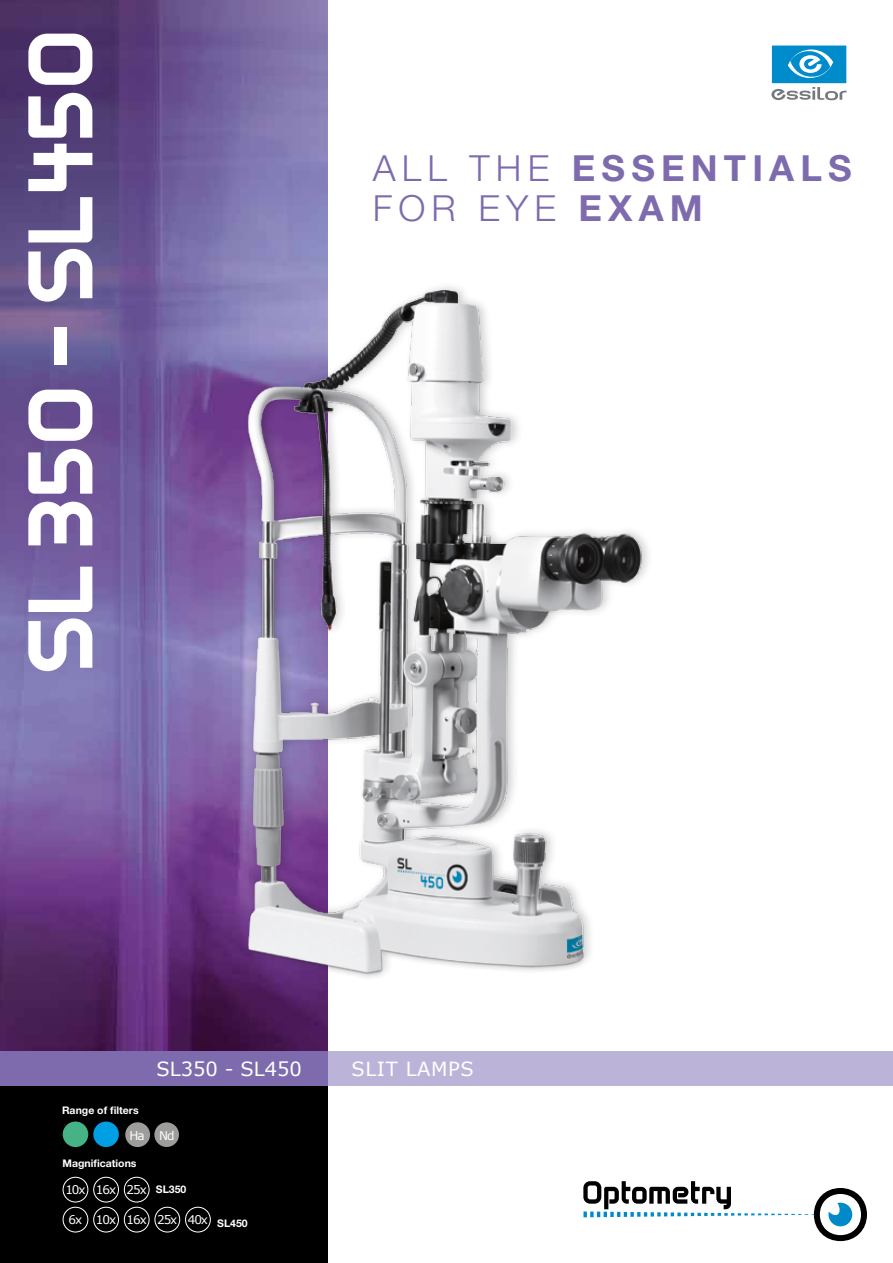
<style>
.page{position:relative;width:893px;height:1263px;background:#fff}
.page>*{position:absolute;margin:0;border:0;box-sizing:border-box;transform-origin:0 0}
.t1{font:800 80.1px "Gia";letter-spacing:-.05em;color:#fff}
.t2{font:700 36px/40.5px "Helvetica Neue LT Pro";letter-spacing:.17em;color:#7d6bae}
.t3{font:19.5px "Verdana";color:#fff}
.t4{font:19.5px "Verdana";letter-spacing:.03em;color:#fff}
.t5{font:12px "Verdana";letter-spacing:-.09em;color:#fff}
.t6{font:700 10.5px "Helvetica Neue LT Pro";color:#fff}
.s1{font-weight:300}
</style>
<div class="page">
<div style="left:0;top:1081px;width:327px;height:182px;background:#000"></div>
<img style="left:0;top:0;width:327px;height:1051px">
<svg style="left:771px;top:45px;width:76px;height:56px"></svg>
<svg style="left:771px;top:87px;width:75px;height:13px"></svg>
<div style="left:772px;top:46px;width:74px;height:37px;background:#008bcb"></div>
<svg style="left:788px;top:49px;width:45px;height:29px"></svg>
<div style="left:326px;top:1051px;width:567px;height:34px;background:#bcb3d9"></div>
<div style="left:0;top:1051px;width:327px;height:34px;background:#7d6bae"></div>
<svg style="left:817px;top:1191px;width:47px;height:47px"></svg>
<div style="left:814px;top:1188px;width:53px;height:53px;border:6px solid #000;border-radius:50%"></div>
<svg style="left:583px;top:1181px;width:269px;height:45px"></svg>
<img style="left:160px;top:278px;width:636px;height:813px">
<div style="left:125px;top:1122px;width:25px;height:25px;background:#9d9d9c;border-radius:50%"></div>
<div style="left:63px;top:1121px;width:25px;height:26px;background:#45b385;border-radius:50%"></div>
<div style="left:93px;top:1121px;width:26px;height:26px;background:#009fe3;border-radius:50%"></div>
<div style="left:154px;top:1122px;width:25px;height:25px;background:#9d9d9c;border-radius:50%"></div>
<div style="left:63px;top:1177px;width:25px;height:25px;border:1px solid #fff;border-radius:50%"></div>
<div style="left:93px;top:1177px;width:26px;height:25px;border:1px solid #fff;border-radius:50%"></div>
<div style="left:124px;top:1177px;width:25px;height:25px;border:1px solid #fff;border-radius:50%"></div>
<div style="left:63px;top:1207px;width:25px;height:25px;border:1px solid #fff;border-radius:50%"></div>
<div style="left:93px;top:1207px;width:26px;height:25px;border:1px solid #fff;border-radius:50%"></div>
<div style="left:124px;top:1207px;width:25px;height:25px;border:1px solid #fff;border-radius:50%"></div>
<div style="left:155px;top:1207px;width:25px;height:25px;border:1px solid #fff;border-radius:50%"></div>
<div style="left:185px;top:1207px;width:26px;height:25px;border:1px solid #fff;border-radius:50%"></div>
<h1 class="t1" style="left:12px;top:677px;width:651px;rotate:-90deg">SL 350 - SL450</h1>
<h2 class="t2" style="left:373px;top:147px;width:480px"><span class="s1">ALL THE</span> ESSENTIALS<br><span class="s1">FOR EYE</span> EXAM</h2>
<h3 class="t3" style="left:157px;top:1056px;width:147px">SL350 - SL450</h3>
<h3 class="t4" style="left:351px;top:1056px;width:124px">SLIT LAMPS</h3>
<p class="t6" style="left:62px;top:1103px;width:78px">Range of filters</p>
<p class="t5" style="left:130px;top:1128px;width:47px">Ha Nd</p>
<p class="t6" style="left:63px;top:1157px;width:76px">Magnifications</p>
<p class="t6" style="left:156px;top:1182px;width:32px">SL350</p>
<p class="t5" style="left:65px;top:1182px;width:83px">10x 16x 25x</p>
<p class="t5" style="left:69px;top:1212px;width:141px">6x 10x 16x 25x 40x</p>
<p class="t6" style="left:217px;top:1216px;width:32px">SL450</p>
</div>
